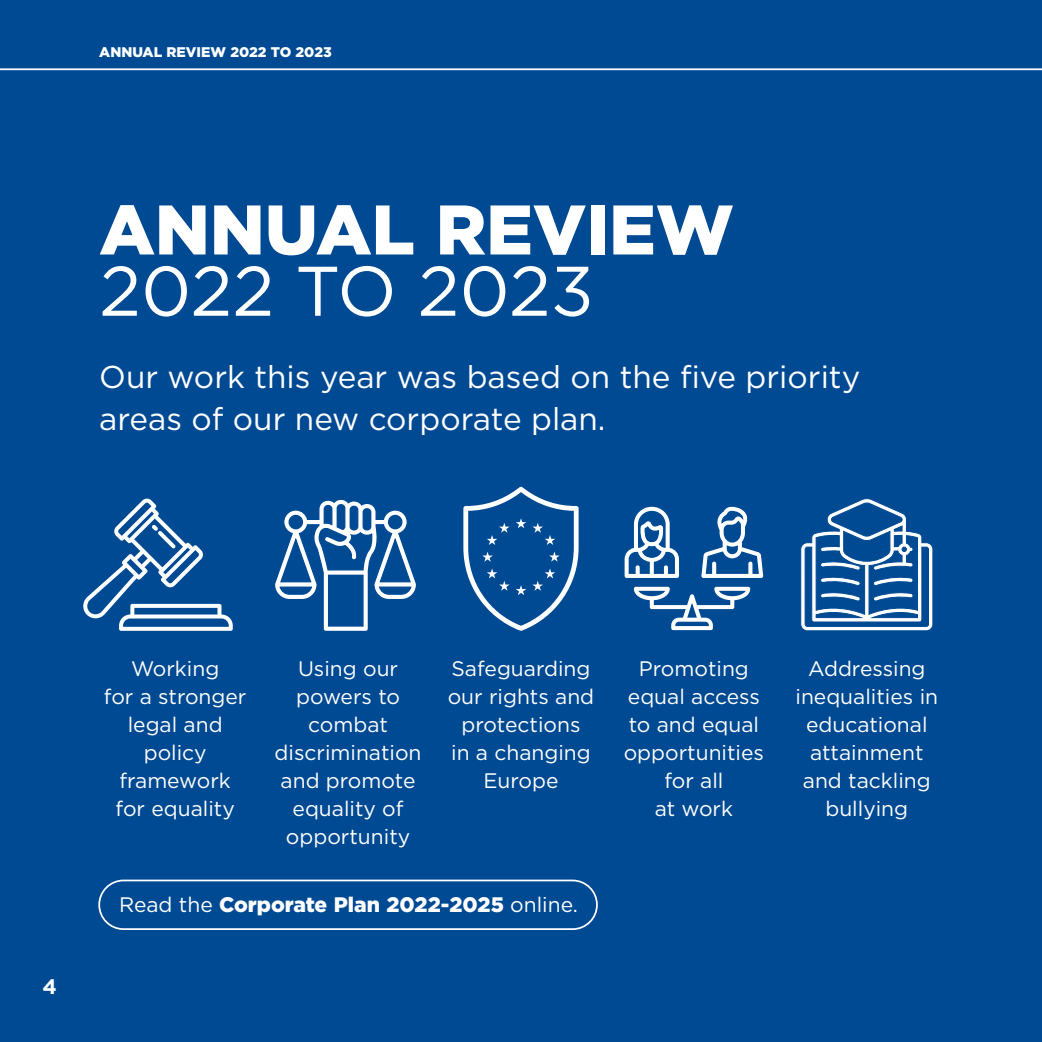
<style>
.page{position:relative;width:1042px;height:1042px;background:#004a93}
.page>*{position:absolute;margin:0;border:0;box-sizing:border-box;transform-origin:0 0}
.H2_-_Head{font:900 70px/61.2px "Gotham";color:#fff}
.P_-_Body{font:31.5px/42px "Gotham";color:#fff}
.P_-_Body-2{font:21px/28px "Gotham";color:#fff;text-align:center}
.P_-_Body-3{font:900 21px "Gotham";color:#fff}
.t1{font:700 21px "Gotham";color:#fff}
.t2{font:900 14px "Gotham";color:#fff}
.s1{font-weight:400}
</style>
<div class="page">
<div style="left:98px;top:879px;width:500px;height:51px;border:2px solid #fff;border-radius:24px"></div>
<svg style="left:800px;top:498px;width:133px;height:133px"></svg>
<svg style="left:83px;top:498px;width:150px;height:133px"></svg>
<svg style="left:624px;top:506px;width:140px;height:125px"></svg>
<svg style="left:463px;top:486px;width:115px;height:145px"></svg>
<svg style="left:275px;top:499px;width:141px;height:132px"></svg>
<hr style="left:0;top:68px;width:1042px;height:2px;background:#fff">
<p class="t2" style="left:99px;top:42px;width:234px">ANNUAL REVIEW 2022 TO 2023</p>
<h2 class="H2_-_Head" style="left:99px;top:198px;width:636px">ANNUAL REVIEW<br><span class="s1">2022 TO 2023</span></h2>
<p class="P_-_Body" style="left:99px;top:355px;width:762px">Our work this year was based on the five priority areas of our new corporate plan.</p>
<p class="t1" style="left:42px;top:973px;width:16px">4</p>
<p class="P_-_Body-2" style="left:104px;top:654px;width:144px">Working<br>for a stronger legal and policy framework for equality</p>
<p class="P_-_Body-2" style="left:275px;top:654px;width:148px">Using our powers to combat discrimination and promote equality of opportunity</p>
<p class="P_-_Body-2" style="left:448px;top:654px;width:148px">Safeguarding our rights and protections<br>in a changing<br>Europe</p>
<p class="P_-_Body-2" style="left:624px;top:654px;width:142px">Promoting equal access to and equal opportunities for all<br>at work</p>
<p class="P_-_Body-2" style="left:795px;top:654px;width:144px">Addressing inequalities in educational attainment and tackling bullying</p>
<p class="P_-_Body-3" style="left:119px;top:889px;width:460px"><span class="s1">Read the</span> Corporate Plan 2022-2025 <span class="s1">online.</span></p>
</div>
